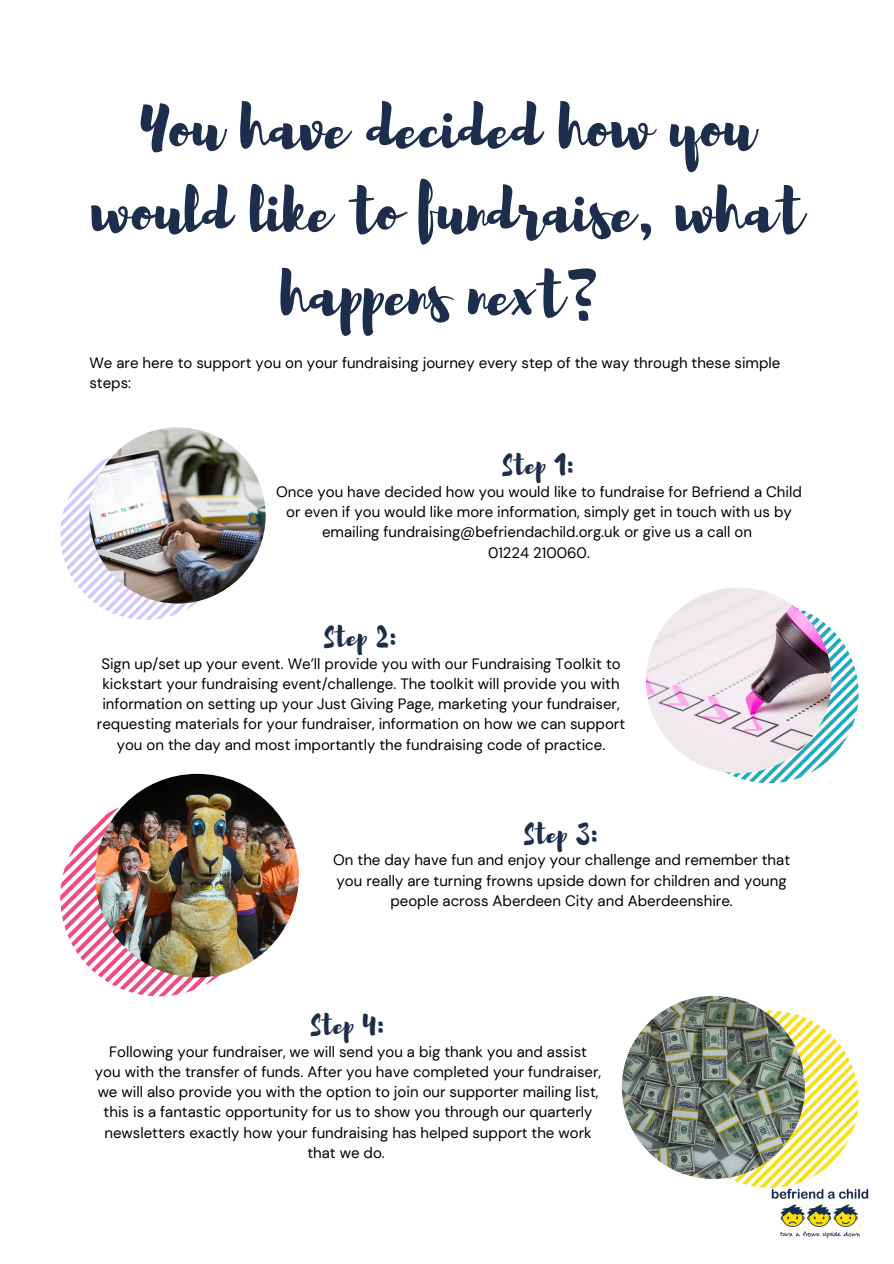
<style>
.page{position:relative;width:894px;height:1264px;background:#fff}
.page>*{position:absolute;margin:0;border:0;box-sizing:border-box;transform-origin:0 0}
.t1{font:60px/83.2px "Brusher";color:#1c2e4c;text-align:center}
.t2{font:27px "Brusher";color:#1c2e4c}
.t3{font:15px/20.2px "DM Sans";color:#000;text-align:center}
</style>
<div class="page">
<img style="left:769px;top:1187px;width:100px;height:52px">
<svg style="left:60px;top:456px;width:171px;height:164px"></svg>
<img style="left:89px;top:427px;width:176px;height:176px;border-radius:50%">
<svg style="left:716px;top:607px;width:142px;height:176px"></svg>
<img style="left:645px;top:587px;width:186px;height:186px;border-radius:50%">
<svg style="left:60px;top:807px;width:197px;height:189px"></svg>
<img style="left:95px;top:773px;width:204px;height:204px;border-radius:50%">
<svg style="left:681px;top:1010px;width:177px;height:177px"></svg>
<img style="left:621px;top:995px;width:183px;height:183px;border-radius:50%">
<p class="t1" style="left:91px;top:83px;width:714px">You have decided how you would like to fundraise, what happens next?</p>
<p class="t3" style="left:89px;top:353px;width:692px;text-align:left">We are here to support you on your fundraising journey every step of the way through these simple steps:</p>
<p class="t2" style="left:502px;top:447px;width:74px">Step 1:</p>
<p class="t3" style="left:276px;top:481px;width:527px">Once you have decided how you would like to fundraise for Befriend a Child or even if you would like more information, simply get in touch with us by emailing fundraising@befriendachild.org.uk or give us a call on</p>
<p class="t3" style="left:488px;top:542px;width:103px">01224 210060.</p>
<p class="t2" style="left:324px;top:619px;width:76px">Step 2:</p>
<p class="t3" style="left:97px;top:653px;width:529px">Sign up/set up your event. We’ll provide you with our Fundraising Toolkit to kickstart your fundraising event/challenge. The toolkit will provide you with information on setting up your Just Giving Page, marketing your fundraiser, requesting materials for your fundraiser, information on how we can support you on the day and most importantly the fundraising code of practice.</p>
<p class="t2" style="left:524px;top:815px;width:77px">Step 3:</p>
<p class="t3" style="left:333px;top:850px;width:458px">On the day have fun and enjoy your challenge and remember that you really are turning frowns upside down for children and young people across Aberdeen City and Aberdeenshire.</p>
<p class="t2" style="left:310px;top:1007px;width:76px">Step 4:</p>
<p class="t3" style="left:95px;top:1041px;width:507px">Following your fundraiser, we will send you a big thank you and assist you with the transfer of funds. After you have completed your fundraiser, we will also provide you with the option to join our supporter mailing list, this is a fantastic opportunity for us to show you through our quarterly newsletters exactly how your fundraising has helped support the work that we do.</p>
</div>
